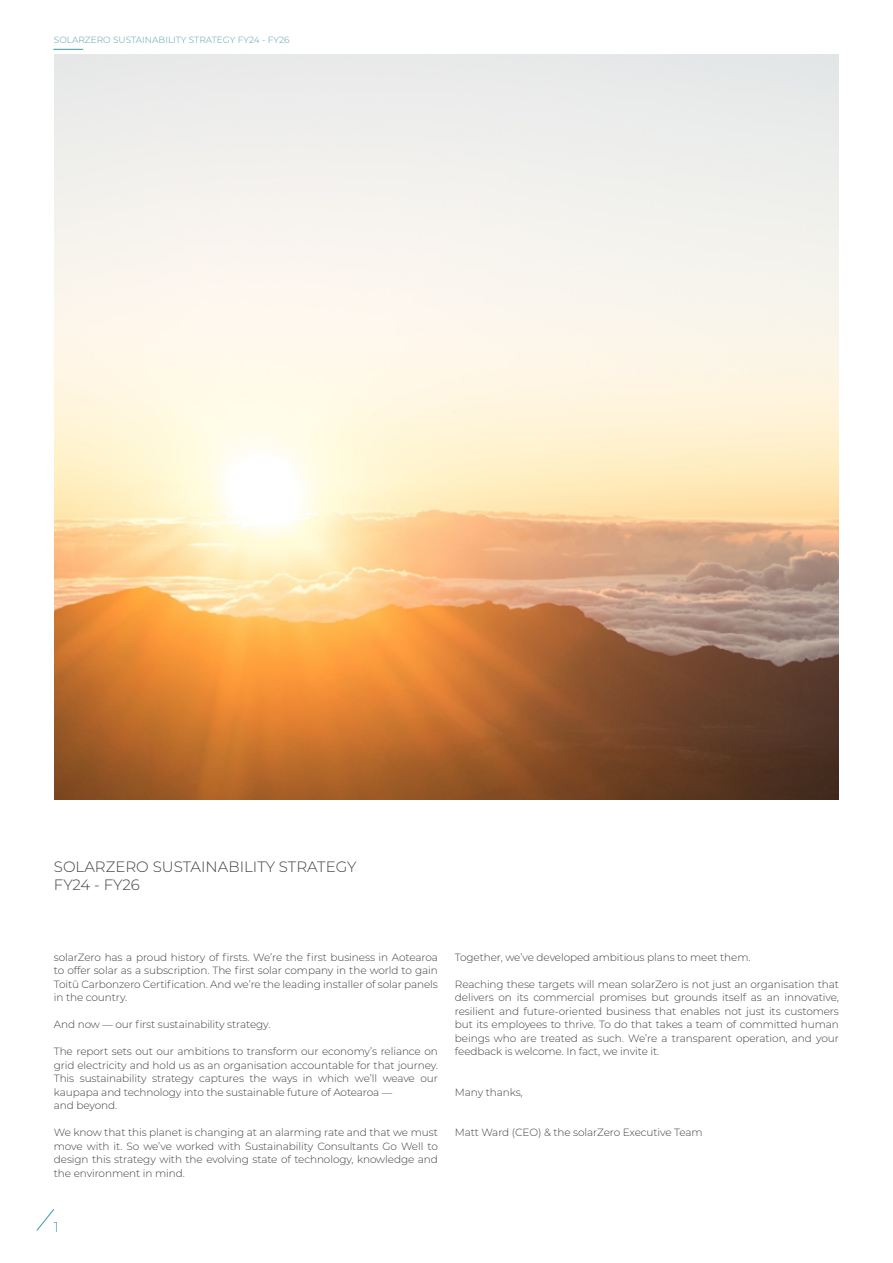
<style>
.page{position:relative;width:893px;height:1263px;background:#fff}
.page>*{position:absolute;margin:0;border:0;box-sizing:border-box;transform-origin:0 0}
.t1{font:300 15px/18px "Montserrat";color:#414042}
.t2{font:300 14.25px "Montserrat";color:#3c9ba5}
.t3{font:300 10.5px/13.5px "Montserrat";letter-spacing:-.01em;color:#414042;text-align:justify}
.t4{font:300 9px "Montserrat";color:#54a2ac}
</style>
<div class="page">
<img style="left:54px;top:54px;width:785px;height:745px">
<svg style="left:36px;top:1209px;width:19px;height:22px"></svg>
<hr style="left:53px;top:49px;width:30px;height:1px;background:#3c9ba5">
<p class="t4" style="left:54px;top:34px;width:237px">SOLARZERO SUSTAINABILITY STRATEGY FY24 - FY26</p>
<h1 class="t1" style="left:54px;top:857px;width:304px">SOLARZERO SUSTAINABILITY STRATEGY<br>FY24 - FY26</h1>
<p class="t3" style="left:54px;top:950px;width:386px">solarZero has a proud history of firsts. We’re the first business in Aotearoa to offer solar as a subscription. The first solar company in the world to gain Toitū Carbonzero Certification. And we’re the leading installer of solar panels in the country.</p>
<p class="t3" style="left:54px;top:1017px;width:218px">And now — our first sustainability strategy.</p>
<p class="t3" style="left:54px;top:1044px;width:386px;text-align:left">The report sets out our ambitions to transform our economy’s reliance on grid electricity and hold us as an organisation accountable for that journey.<br>This sustainability strategy captures the ways in which we’ll weave our kaupapa and technology into the sustainable future of Aotearoa —<br>and beyond.</p>
<p class="t3" style="left:54px;top:1125px;width:386px">We know that this planet is changing at an alarming rate and that we must move with it. So we’ve worked with Sustainability Consultants Go Well to design this strategy with the evolving state of technology, knowledge and the environment in mind.</p>
<p class="t3" style="left:455px;top:950px;width:297px">Together, we’ve developed ambitious plans to meet them.</p>
<p class="t3" style="left:455px;top:977px;width:386px">Reaching these targets will mean solarZero is not just an organisation that delivers on its commercial promises but grounds itself as an innovative, resilient and future-oriented business that enables not just its customers but its employees to thrive. To do that takes a team of committed human beings who are treated as such. We’re a transparent operation, and your feedback is welcome. In fact, we invite it.</p>
<p class="t3" style="left:455px;top:1085px;width:69px">Many thanks,</p>
<p class="t3" style="left:455px;top:1125px;width:249px">Matt Ward (CEO) &amp; the solarZero Executive Team</p>
<h2 class="t2" style="left:54px;top:1217px;width:7px">1</h2>
</div>
